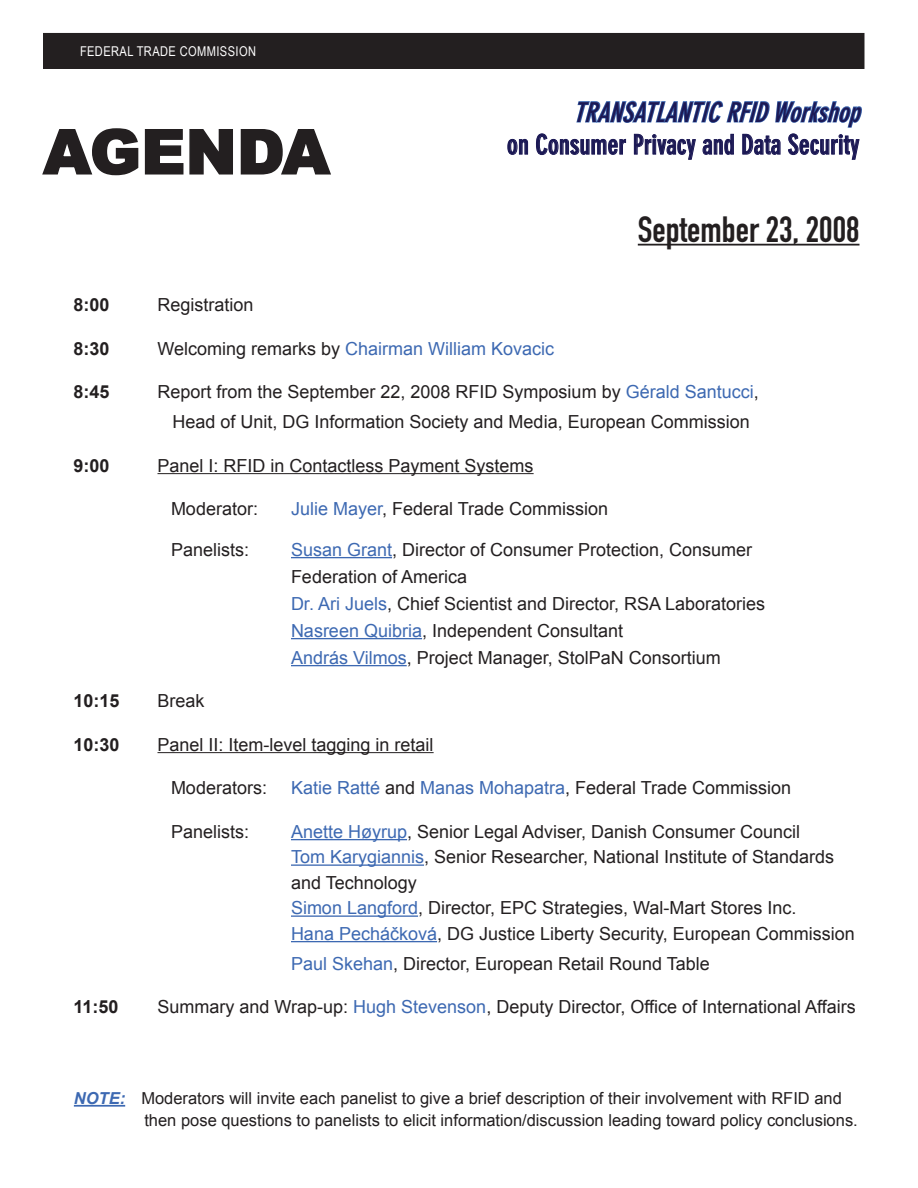
<style>
.page{position:relative;width:918px;height:1188px;background:#fff}
.page>*{position:absolute;margin:0;border:0;box-sizing:border-box;transform-origin:0 0}
.t1{font:900 61.5px "Arial";color:#231f20}
.Head{font:36px "DIN Engschrift Std";color:#231f20}
.t2{font:700 condensed 27px/32.4px "DIN Neuzeit Grotesk Std";color:#1b1854}
.PanelMod{font:18px/27px "Arial";color:#231f20}
.Panel_time{font:18px/30px "Arial";color:#231f20;text-align:center}
.Panel_time-2{font:18px "Arial";color:#3d69b2}
.Panel_time-3{font:700 18px "Arial";color:#231f20}
.t3{font:16.5px/21.6px "Arial";color:#231f20}
.t4{font:13.5px "Arial Narrow";letter-spacing:.03em;color:#fff}
.s1{font-style:italic}
.s2{color:#231f20}
.s3{color:#3d69b2}
.s4{font-weight:700;font-style:italic;color:#3d69b2}
</style>
<div class="page">
<svg style="left:42px;top:128px;width:191px;height:48px"></svg>
<svg style="left:240px;top:129px;width:91px;height:46px"></svg>
<div style="left:44px;top:33px;width:820px;height:35px;background:#231f20"></div>
<hr style="left:638px;top:244px;width:221px;height:2px;background:#231f20">
<svg style="left:507px;top:139px;width:21px;height:16px"></svg>
<svg style="left:536px;top:68px;width:328px;height:92px"></svg>
<hr style="left:74px;top:1105px;width:51px;height:2px;background:#3d69b2">
<hr style="left:158px;top:473px;width:376px;height:1px;background:#231f20">
<hr style="left:291px;top:557px;width:101px;height:1px;background:#3d69b2">
<hr style="left:291px;top:638px;width:131px;height:1px;background:#3d69b2">
<hr style="left:291px;top:665px;width:116px;height:1px;background:#3d69b2">
<hr style="left:158px;top:752px;width:276px;height:1px;background:#231f20">
<hr style="left:291px;top:839px;width:116px;height:1px;background:#3d69b2">
<hr style="left:291px;top:864px;width:133px;height:2px;background:#3d69b2">
<hr style="left:291px;top:915px;width:127px;height:2px;background:#3d69b2">
<hr style="left:291px;top:941px;width:146px;height:1px;background:#3d69b2">
<p class="t4" style="left:80px;top:42px;width:178px">FEDERAL TRADE COMMISSION</p>
<p class="t1" style="left:43px;top:107px;width:288px">AGENDA</p>
<p class="t2" style="left:507px;top:96px;width:363px;text-indent:66px"><span class="s1">TRANSATLANTICRFI DWORKSHOP </span>on Consumer Privacy and Data Security</p>
<p class="Head" style="left:638px;top:208px;width:223px">September 23, 2008</p>
<p class="Panel_time-3" style="left:74px;top:293px;width:38px">8:00</p>
<p class="Panel_time" style="left:157px;top:290px;width:98px">Registration</p>
<p class="Panel_time-3" style="left:74px;top:337px;width:38px">8:30</p>
<p class="Panel_time-2" style="left:157px;top:337px;width:398px"><span class="s2">Welcoming remarks by</span> Chairman William Kovacic</p>
<p class="Panel_time-3" style="left:74px;top:380px;width:38px">8:45</p>
<p class="Panel_time" style="left:158px;top:377px;width:603px">Report from the September 22, 2008 RFID Symposium by <span class="s3">Gérald Santucci</span>,<br>Head of Unit, DG Information Society and Media, European Commission</p>
<p class="Panel_time-3" style="left:74px;top:454px;width:38px">9:00</p>
<p class="Panel_time" style="left:158px;top:451px;width:378px">Panel I: RFID in Contactless Payment Systems</p>
<p class="PanelMod" style="left:171px;top:496px;width:89px">Moderator:</p>
<p class="PanelMod" style="left:291px;top:496px;width:319px"><span class="s3">Julie Mayer</span>, Federal Trade Commission</p>
<p class="PanelMod" style="left:171px;top:536px;width:80px">Panelists:</p>
<p class="PanelMod" style="left:291px;top:536px;width:476px"><span class="s3">Susan Grant</span>, Director of Consumer Protection, Consumer Federation of America<br><span class="s3">Dr. Ari Juels</span>, Chief Scientist and Director, RSA Laboratories <span class="s3">Nasreen Quibria</span>, Independent Consultant<br><span class="s3">András Vilmos</span>, Project Manager, StolPaN Consortium</p>
<p class="Panel_time-3" style="left:74px;top:689px;width:48px">10:15</p>
<p class="Panel_time" style="left:157px;top:686px;width:49px">Break</p>
<p class="Panel_time-3" style="left:74px;top:733px;width:48px">10:30</p>
<p class="Panel_time" style="left:158px;top:730px;width:278px">Panel II: Item-level tagging in retail</p>
<p class="PanelMod" style="left:171px;top:775px;width:98px">Moderators:</p>
<p class="PanelMod" style="left:291px;top:775px;width:502px"><span class="s3">Katie Ratté</span> and <span class="s3">Manas Mohapatra</span>, Federal Trade Commission</p>
<p class="PanelMod" style="left:171px;top:818px;width:80px">Panelists:</p>
<p class="PanelMod" style="left:291px;top:819px;width:565px;line-height:25.5px"><span class="s3">Anette Høyrup</span>, Senior Legal Adviser, Danish Consumer Council<br><span class="s3">Tom Karygiannis</span>, Senior Researcher, National Institute of Standards and Technology<br><span class="s3">Simon Langford</span>, Director, EPC Strategies, Wal-Mart Stores Inc.<br><span class="s3">Hana Pecháčková</span>, DG Justice Liberty Security, European Commission</p>
<p class="PanelMod" style="left:291px;top:950px;width:420px"><span class="s3">Paul Skehan</span>, Director, European Retail Round Table</p>
<p class="Panel_time-3" style="left:74px;top:995px;width:47px">11:50</p>
<p class="Panel_time" style="left:157px;top:992px;width:700px">Summary and Wrap-up: <span class="s3">Hugh Stevenson</span>, Deputy Director, Office of International Affairs</p>
<p class="t3" style="left:144px;top:1088px;width:715px;text-indent:-70px"><span class="s4">NOTE:</span> Moderators will invite each panelist to give a brief description of their involvement with RFID and then pose questions to panelists to elicit information/discussion leading toward policy conclusions.</p>
</div>
